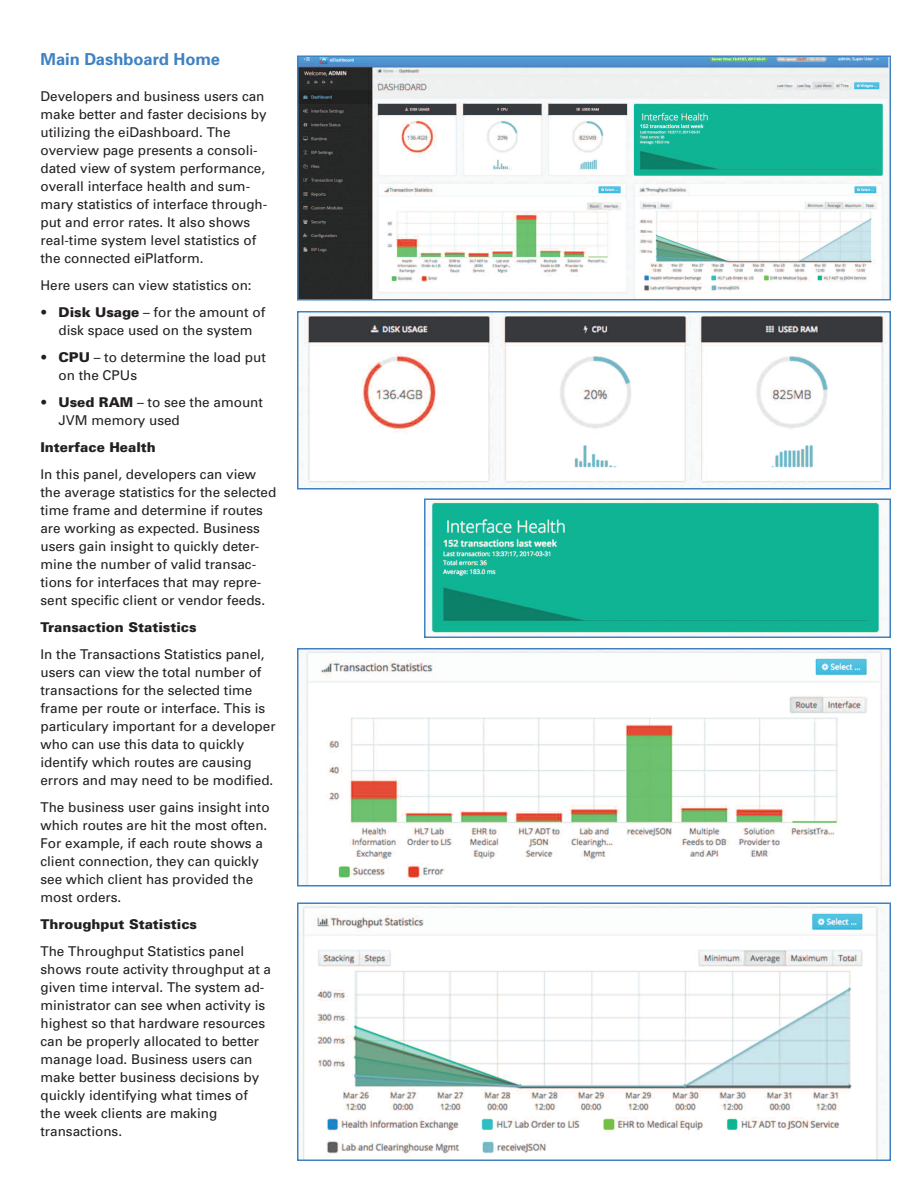
<style>
.page{position:relative;width:918px;height:1188px;background:#fff}
.page>*{position:absolute;margin:0;border:0;box-sizing:border-box;transform-origin:0 0}
.t1{font:700 16.5px "Univers";color:#3f82c3}
.t2{font:13.5px/18px "Univers";color:#231f20}
.t3{font:900 13.5px "Univers";color:#231f20}
.s1{font-weight:900}
</style>
<div class="page">
<img style="left:300px;top:59px;width:588px;height:239px">
<div style="left:297px;top:56px;width:594px;height:245px;border:2px solid #3f82c3"></div>
<img style="left:300px;top:314px;width:588px;height:173px">
<div style="left:297px;top:311px;width:594px;height:179px;border:2px solid #3f82c3"></div>
<img style="left:428px;top:501px;width:458px;height:134px">
<div style="left:424px;top:498px;width:467px;height:140px;border:2px solid #3f82c3"></div>
<img style="left:300px;top:651px;width:588px;height:233px">
<div style="left:297px;top:648px;width:594px;height:239px;border:2px solid #3f82c3"></div>
<img style="left:300px;top:905px;width:588px;height:253px">
<div style="left:297px;top:902px;width:594px;height:259px;border:2px solid #3f82c3"></div>
<p class="t1" style="left:40px;top:53px;width:181px">Main Dashboard Home</p>
<p class="t2" style="left:40px;top:89px;width:228px">Developers and business users can make better and faster decisions by utilizing the eiDashboard. The overview page presents a consoli&shy;dated view of system performance, overall interface health and sum&shy;mary statistics of interface through&shy;put and error rates. It also shows real-time system level statistics of the connected eiPlatform.</p>
<p class="t2" style="left:41px;top:278px;width:213px">Here users can view statistics on:</p>
<p class="t2" style="left:41px;top:305px;width:226px;text-align:center"><span class="s1">• Disk Usage</span> – for the amount of disk space used on the system</p>
<p class="t2" style="left:59px;top:350px;width:209px;text-indent:-18px"><span class="s1">• CPU</span> – to determine the load put on the CPUs</p>
<p class="t2" style="left:59px;top:395px;width:206px;text-indent:-18px"><span class="s1">• Used RAM</span> – to see the amount<br>JVM memory used</p>
<p class="t3" style="left:41px;top:443px;width:117px">Interface Health</p>
<p class="t2" style="left:41px;top:467px;width:237px">In this panel, developers can view the average statistics for the selected time frame and determine if routes are working as expected. Business users gain insight to quickly deter&shy;mine the number of valid transac&shy;tions for interfaces that may repre&shy;sent specific client or vendor feeds.</p>
<p class="t3" style="left:41px;top:623px;width:158px">Transaction Statistics</p>
<p class="t2" style="left:41px;top:647px;width:237px">In the Transactions Statistics panel, users can view the total number of transactions for the selected time frame per route or interface. This is particulary important for a developer who can use this data to quickly identify which routes are causing errors and may need to be modified.</p>
<p class="t2" style="left:41px;top:800px;width:231px">The business user gains insight into which routes are hit the most often.<br>For example, if each route shows a client connection, they can quickly see which client has provided the most orders.</p>
<p class="t3" style="left:41px;top:920px;width:158px">Throughput Statistics</p>
<p class="t2" style="left:41px;top:944px;width:232px">The Throughput Statistics panel shows route activity throughput at a given time interval. The system ad&shy;ministrator can see when activity is highest so that hardware resources can be properly allocated to better manage load. Business users can make better business decisions by quickly identifying what times of the week clients are making transactions.</p>
</div>
